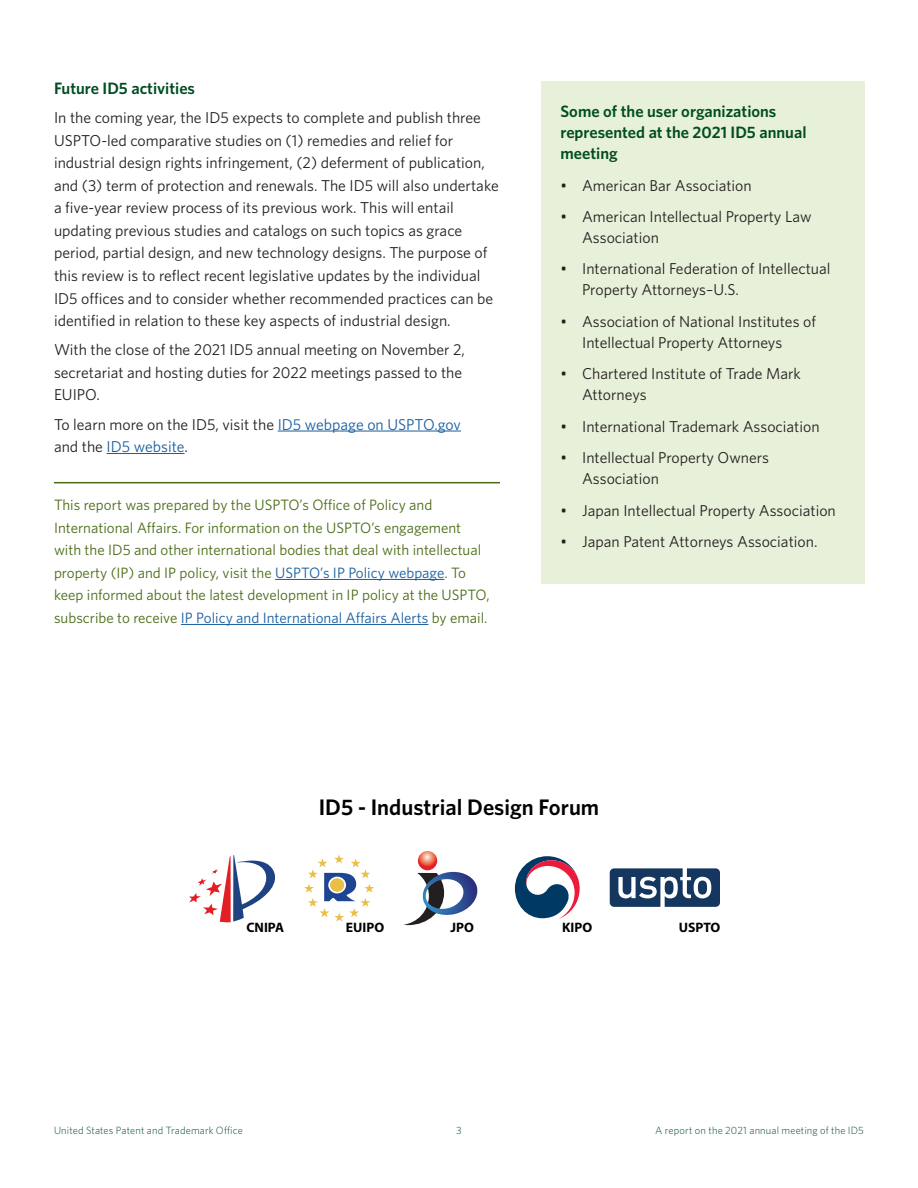
<style>
.page{position:relative;width:918px;height:1188px;background:#fff}
.page>*{position:absolute;margin:0;border:0;box-sizing:border-box;transform-origin:0 0}
.t1{font:600 22.5px "Whitney";color:#000}
.t2{font:600 16.5px/21px "Whitney";color:#004c23}
.t3{font:15.75px/22.5px "Whitney";color:#231f20}
.t4{font:15px/22.5px "Whitney";color:#4a6b14}
.t5{font:700 13.65px "Myriad Pro";color:#010101}
.t6{font:300 10.5px "Whitney";letter-spacing:.015em;color:#004c23}
.s1{color:#175d9e}
</style>
<div class="page">
<div style="left:541px;top:81px;width:324px;height:502px;background:#e7f0d8"></div>
<hr style="left:54px;top:482px;width:446px;height:1px;background:#4a6b14">
<hr style="left:107px;top:453px;width:78px;height:1px;background:#175d9e">
<hr style="left:278px;top:431px;width:183px;height:1px;background:#175d9e">
<hr style="left:275px;top:579px;width:169px;height:1px;background:#175d9e">
<hr style="left:181px;top:624px;width:247px;height:1px;background:#175d9e">
<svg style="left:610px;top:868px;width:110px;height:39px"></svg>
<svg style="left:189px;top:855px;width:86px;height:67px"></svg>
<svg style="left:515px;top:856px;width:65px;height:63px"></svg>
<svg style="left:304px;top:854px;width:70px;height:68px"></svg>
<svg style="left:418px;top:851px;width:19px;height:19px"></svg>
<svg style="left:403px;top:872px;width:75px;height:53px"></svg>
<h2 class="t2" style="left:54px;top:78px;width:143px">Future ID5 activities</h2>
<p class="t3" style="left:54px;top:106px;width:446px">In the coming year, the ID5 expects to complete and publish three USPTO-led comparative studies on (1) remedies and relief for industrial design rights infringement, (2) deferment of publication, and (3) term of protection and renewals. The ID5 will also undertake a fve-year review process of its previous work. This will entail updating previous studies and catalogs on such topics as grace period, partial design, and new technology designs. The purpose of this review is to refect recent legislative updates by the individual ID5 ofces and to consider whether recommended practices can be identifed in relation to these key aspects of industrial design.</p>
<p class="t3" style="left:54px;top:338px;width:412px">With the close of the 2021 ID5 annual meeting on November 2, secretariat and hosting duties for 2022 meetings passed to the<br>EUIPO.</p>
<p class="t3" style="left:54px;top:412px;width:408px">To learn more on the ID5, visit the <span class="s1">ID5 webpage on USPTO.gov </span>and the <span class="s1">ID5 website</span>.</p>
<p class="t4" style="left:54px;top:494px;width:437px">This report was prepared by the USPTO’s Ofce of Policy and International Afairs. For information on the USPTO’s engagement with the ID5 and other international bodies that deal with intellectual property (IP) and IP policy, visit the <span class="s1">USPTO’s IP Policy webpage</span>. To keep informed about the latest development in IP policy at the USPTO, subscribe to receive <span class="s1">IP Policy and International Afairs Alerts</span> by email.</p>
<h2 class="t2" style="left:561px;top:101px;width:248px">Some of the user organizations represented at the 2021 ID5 annual meeting</h2>
<p class="t3" style="left:561px;top:173px;width:193px">• American Bar Association</p>
<p class="t3" style="left:582px;top:206px;width:231px;line-height:21px;text-indent:-22px">• American Intellectual Property Law<br>Association</p>
<p class="t3" style="left:582px;top:258px;width:250px;line-height:21px;text-indent:-22px">• International Federation of Intellectual<br>Property Attorneys–U.S.</p>
<p class="t3" style="left:582px;top:311px;width:235px;line-height:21px;text-indent:-22px">• Association of National Institutes of<br>Intellectual Property Attorneys</p>
<p class="t3" style="left:582px;top:363px;width:220px;line-height:21px;text-indent:-22px">• Chartered Institute of Trade Mark<br>Attorneys</p>
<p class="t3" style="left:561px;top:415px;width:261px">• International Trademark Association</p>
<p class="t3" style="left:582px;top:447px;width:188px;line-height:21px;text-indent:-22px">• Intellectual Property Owners<br>Association</p>
<p class="t3" style="left:561px;top:499px;width:277px">• Japan Intellectual Property Association</p>
<p class="t3" style="left:561px;top:530px;width:258px">• Japan Patent Attorneys Association.</p>
<h3 class="t1" style="left:319px;top:792px;width:282px">ID5 - Industrial Design Forum</h3>
<p class="t5" style="left:246px;top:918px;width:39px">CNIPA</p>
<p class="t5" style="left:346px;top:918px;width:40px">EUIPO</p>
<p class="t5" style="left:450px;top:918px;width:25px">JPO</p>
<p class="t5" style="left:562px;top:918px;width:32px">KIPO</p>
<p class="t5" style="left:679px;top:918px;width:43px">USPTO</p>
<p class="t6" style="left:54px;top:1123px;width:190px">United States Patent and Trademark Ofce</p>
<p class="t6" style="left:456px;top:1123px;width:7px">3</p>
<p class="t6" style="left:655px;top:1123px;width:210px">A report on the 2021 annual meeting of the ID5</p>
</div>
